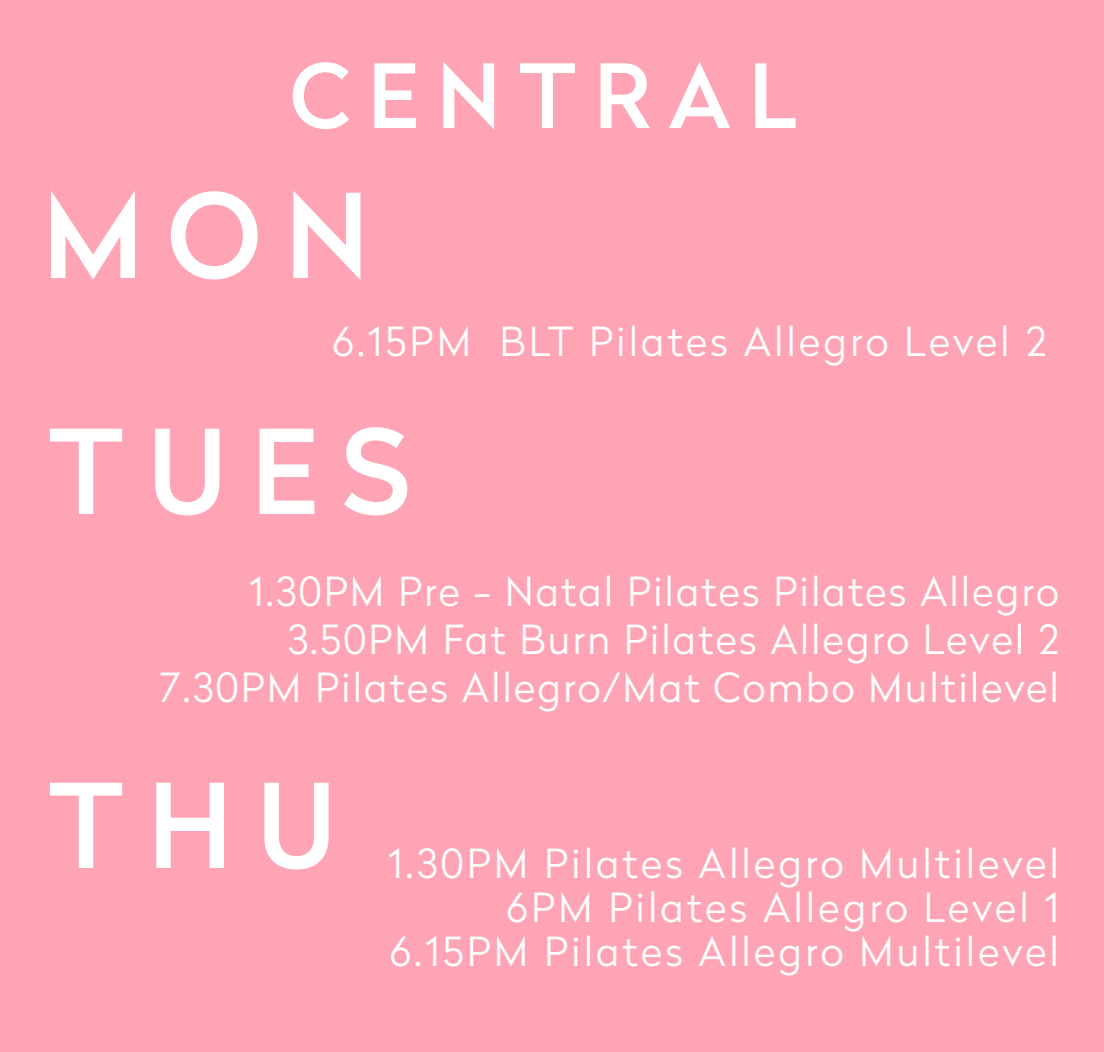
<style>
.page{position:relative;width:1104px;height:1052px;background:#ffa4b4}
.page>*{position:absolute;margin:0;border:0;box-sizing:border-box;transform-origin:0 0}
.t1{font:500 116px/236px "Radikal";letter-spacing:.2em;color:#fff}
.t2{font:500 88px "Radikal";letter-spacing:.2em;color:#fff}
.t3{font:300 40px/48px "Radikal";letter-spacing:.065em;color:#fff;text-align:right}
</style>
<div class="page">
<h2 class="t2" style="left:290px;top:33px;width:508px">CENTRAL</h2>
<h1 class="t1" style="left:42px;top:115px;width:370px">MON<br>TUES</h1>
<p class="t3" style="left:333px;top:316px;width:715px">6.15PM BLT Pilates Allegro Level 2</p>
<p class="t3" style="left:159px;top:566px;width:901px">1.30PM Pre - Natal Pilates Pilates Allegro<br>3.50PM Fat Burn Pilates Allegro Level 2<br>7.30PM Pilates Allegro/Mat Combo Multilevel</p>
<h1 class="t1" style="left:48px;top:705px;width:290px">THU</h1>
<p class="t3" style="left:388px;top:840px;width:672px;line-height:44px">1.30PM Pilates Allegro Multilevel<br>6PM Pilates Allegro Level 1<br>6.15PM Pilates Allegro Multilevel</p>
</div>
